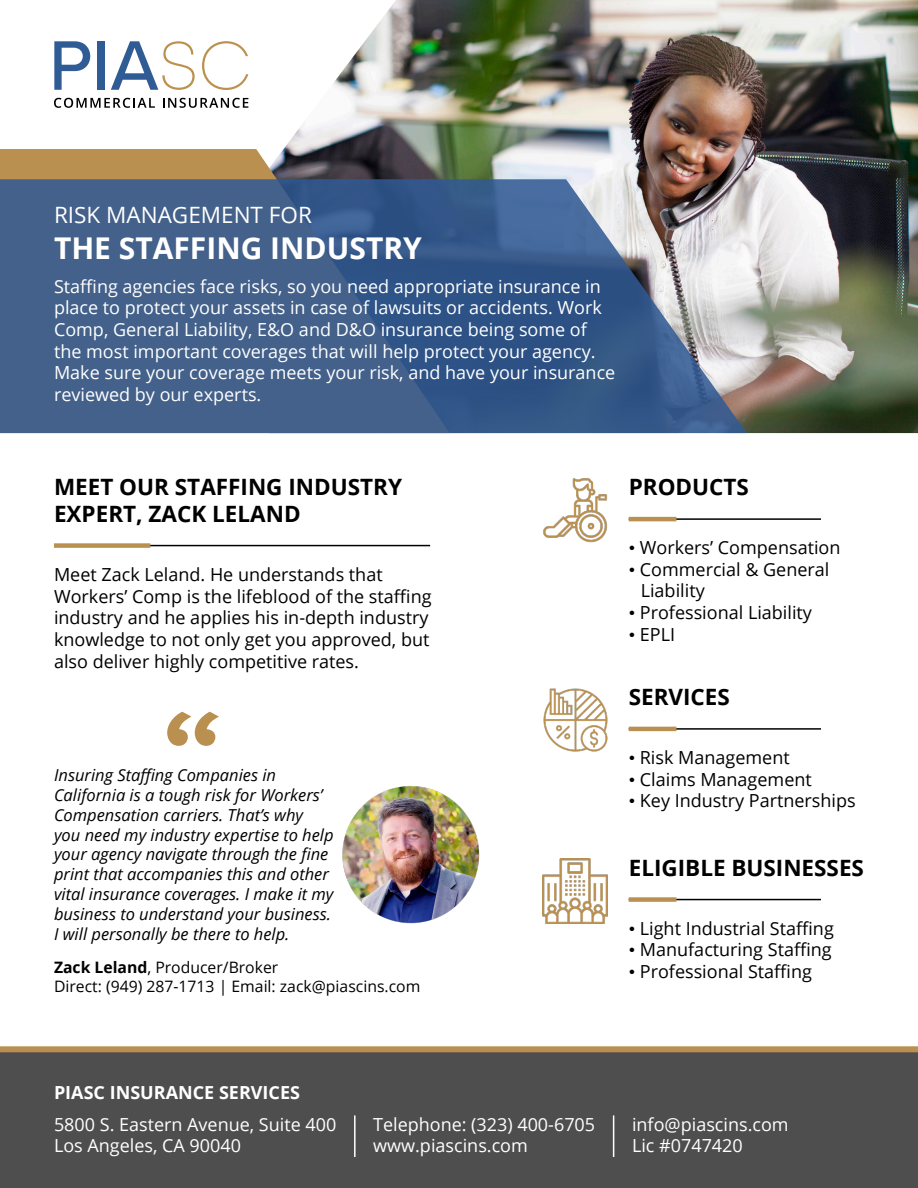
<style>
.page{position:relative;width:918px;height:1188px;background:#fff}
.page>*{position:absolute;margin:0;border:0;box-sizing:border-box;transform-origin:0 0}
.t1{font:165px "Karla";color:#ba9050}
.t2{font:700 30px "Open Sans";color:#fff}
.t3{font:700 22.5px/27px "Open Sans";color:#000}
.t4{font:22.5px "Open Sans";color:#fff}
.t5{font:18px/21.6px "Open Sans";color:#fff}
.t6{font:18px/21.6px "Open Sans";color:#000}
.t7{font:700 18px "Open Sans";color:#fff}
.t8{font:italic 16.5px/19.8px "Open Sans";color:#000}
.t9{font:15.75px "Open Sans";color:#000}
.s1{font-weight:700}
.s2{font-family:"Proxima Nova Extrabld"}
</style>
<div class="page">
<img style="left:283px;top:0;width:635px;height:433px">
<svg style="left:0;top:149px;width:450px;height:30px;fill:#ba9050"></svg>
<svg style="left:0;top:179px;width:747px;height:254px;fill:#43618a"></svg>
<svg style="left:54px;top:41px;width:36px;height:49px"></svg>
<div style="left:98px;top:41px;width:7px;height:49px;background:#305c96"></div>
<svg style="left:111px;top:41px;width:84px;height:49px"></svg>
<svg style="left:202px;top:41px;width:46px;height:49px"></svg>
<svg style="left:54px;top:98px;width:101px;height:10px"></svg>
<svg style="left:163px;top:98px;width:85px;height:10px"></svg>
<img style="left:342px;top:786px;width:138px;height:138px">
<hr style="left:54px;top:545px;width:376px;height:1px;background:#000">
<div style="left:54px;top:543px;width:96px;height:5px;background:#ba9050"></div>
<img style="left:543px;top:478px;width:65px;height:65px">
<hr style="left:629px;top:518px;width:192px;height:2px;background:#000">
<hr style="left:629px;top:517px;width:47px;height:4px;background:#ba9050">
<img style="left:543px;top:688px;width:65px;height:64px">
<hr style="left:629px;top:728px;width:192px;height:2px;background:#000">
<hr style="left:629px;top:727px;width:47px;height:4px;background:#ba9050">
<img style="left:543px;top:858px;width:65px;height:65px">
<hr style="left:629px;top:899px;width:192px;height:1px;background:#000">
<div style="left:629px;top:897px;width:47px;height:5px;background:#ba9050"></div>
<div style="left:0;top:1050px;width:918px;height:138px;background:#4e4e4e"></div>
<div style="left:0;top:1046px;width:918px;height:6px;background:#ba9050"></div>
<hr style="left:354px;top:1115px;width:2px;height:42px;background:#fff">
<hr style="left:613px;top:1115px;width:1px;height:42px;background:#fff">
<p class="t4" style="left:54px;top:200px;width:259px">RISK MANAGEMENT FOR</p>
<p class="t2" style="left:54px;top:227px;width:369px">THE STAFFING INDUSTRY</p>
<p class="t5" style="left:54px;top:275px;width:563px">Staffing agencies face risks, so you need appropriate insurance in place to protect your assets in case of lawsuits or accidents. Work Comp, General Liability, E&amp;O and D&amp;O insurance being some of the most important coverages that will help protect your agency.<br>Make sure your coverage meets your risk, and have your insurance reviewed by our experts.</p>
<p class="t3" style="left:54px;top:473px;width:350px">MEET OUR STAFFING INDUSTRY<br>EXPERT, ZACK LELAND</p>
<p class="t6" style="left:54px;top:563px;width:379px">Meet Zack Leland. He understands that Workers’ Comp is the lifeblood of the staffing industry and he applies his in-depth industry knowledge to not only get you approved, but also deliver highly competitive rates.</p>
<p class="t1" style="left:161px;top:654px;width:68px">“</p>
<p class="t8" style="left:54px;top:765px;width:281px">Insuring Staffing Companies in California is a tough risk for Workers’ Compensation carriers. That’s why you need my industry expertise to help your agency navigate through the fine print that accompanies this and other vital insurance coverages. I make it my business to understand your business.<br>I will personally be there to help.</p>
<p class="t9" style="left:54px;top:957px;width:226px"><span class="s1">Zack Leland</span>, Producer/Broker</p>
<p class="t9" style="left:54px;top:975px;width:368px">Direct: (949) 287-1713 | Email: zack@piascins.com</p>
<p class="t3" style="left:629px;top:473px;width:122px">PRODUCTS</p>
<p class="t6" style="left:629px;top:536px;width:213px"><span class="s2">•</span> Workers’ Compensation</p>
<p class="t6" style="left:641px;top:558px;width:190px;text-indent:-12px"><span class="s2">•</span> Commercial &amp; General<br>Liability</p>
<p class="t6" style="left:629px;top:601px;width:185px"><span class="s2">•</span> Professional Liability</p>
<p class="t6" style="left:629px;top:623px;width:48px"><span class="s2">•</span> EPLI</p>
<p class="t3" style="left:629px;top:683px;width:103px">SERVICES</p>
<p class="t6" style="left:629px;top:746px;width:163px"><span class="s2">•</span> Risk Management</p>
<p class="t6" style="left:629px;top:768px;width:185px"><span class="s2">•</span> Claims Management</p>
<p class="t6" style="left:629px;top:789px;width:229px"><span class="s2">•</span> Key Industry Partnerships</p>
<p class="t3" style="left:629px;top:853px;width:237px">ELIGIBLE BUSINESSES</p>
<p class="t6" style="left:629px;top:917px;width:207px"><span class="s2">•</span> Light Industrial Staffing</p>
<p class="t6" style="left:629px;top:938px;width:205px"><span class="s2">•</span> Manufacturing Staffing</p>
<p class="t6" style="left:629px;top:960px;width:185px"><span class="s2">•</span> Professional Staffing</p>
<p class="t7" style="left:54px;top:1080px;width:248px">PIASC INSURANCE SERVICES</p>
<p class="t5" style="left:54px;top:1113px;width:284px">5800 S. Eastern Avenue, Suite 400</p>
<p class="t5" style="left:54px;top:1135px;width:189px">Los Angeles, CA 90040</p>
<p class="t5" style="left:373px;top:1113px;width:224px">Telephone: (323) 400-6705</p>
<p class="t5" style="left:373px;top:1135px;width:156px">www.piascins.com</p>
<p class="t5" style="left:632px;top:1113px;width:158px">info@piascins.com</p>
<p class="t5" style="left:632px;top:1135px;width:112px">Lic #0747420</p>
</div>
